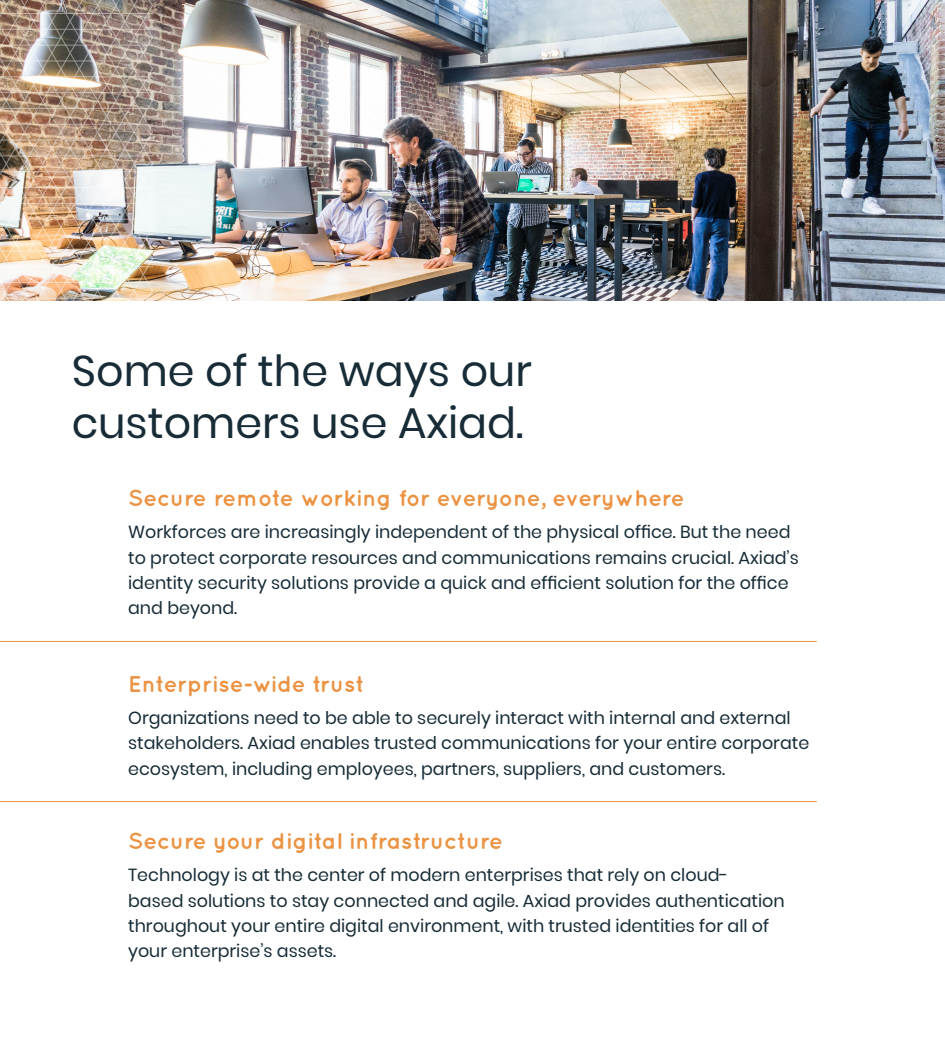
<style>
.page{position:relative;width:945px;height:1050px;background:#fff}
.page>*{position:absolute;margin:0;border:0;box-sizing:border-box;transform-origin:0 0}
.Header_1{font:42.88px/51.4px "Poppins";color:#172c37}
.Sub_Head_Orange{font:700 22.75px "Quicksand";color:#eb9343}
.Body_Copy{font:17.5px/25.4px "Poppins";color:#172c37}
</style>
<div class="page">
<img style="left:153px;top:0;width:792px;height:301px">
<hr style="left:0;top:641px;width:817px;height:1px;background:#eb9343">
<hr style="left:0;top:801px;width:817px;height:1px;background:#eb9343">
<img style="left:0;top:0;width:153px;height:301px">
<p class="Header_1" style="left:72px;top:346px;width:462px">Some of the ways our customers use Axiad.</p>
<p class="Sub_Head_Orange" style="left:128px;top:484px;width:558px">Secure remote working for everyone, everywhere</p>
<p class="Body_Copy" style="left:128px;top:519px;width:672px">Workforces are increasingly independent of the physical office. But the need to protect corporate resources and communications remains crucial. Axiad’s identity security solutions provide a quick and efficient solution for the office and beyond.</p>
<p class="Sub_Head_Orange" style="left:128px;top:670px;width:238px">Enterprise-wide trust</p>
<p class="Body_Copy" style="left:128px;top:705px;width:683px">Organizations need to be able to securely interact with internal and external stakeholders. Axiad enables trusted communications for your entire corporate ecosystem, including employees, partners, suppliers, and customers.</p>
<p class="Sub_Head_Orange" style="left:128px;top:827px;width:376px">Secure your digital infrastructure</p>
<p class="Body_Copy" style="left:128px;top:863px;width:658px">Technology is at the center of modern enterprises that rely on cloud&shy;based solutions to stay connected and agile. Axiad provides authentication throughout your entire digital environment, with trusted identities for all of your enterprise’s assets.</p>
</div>
